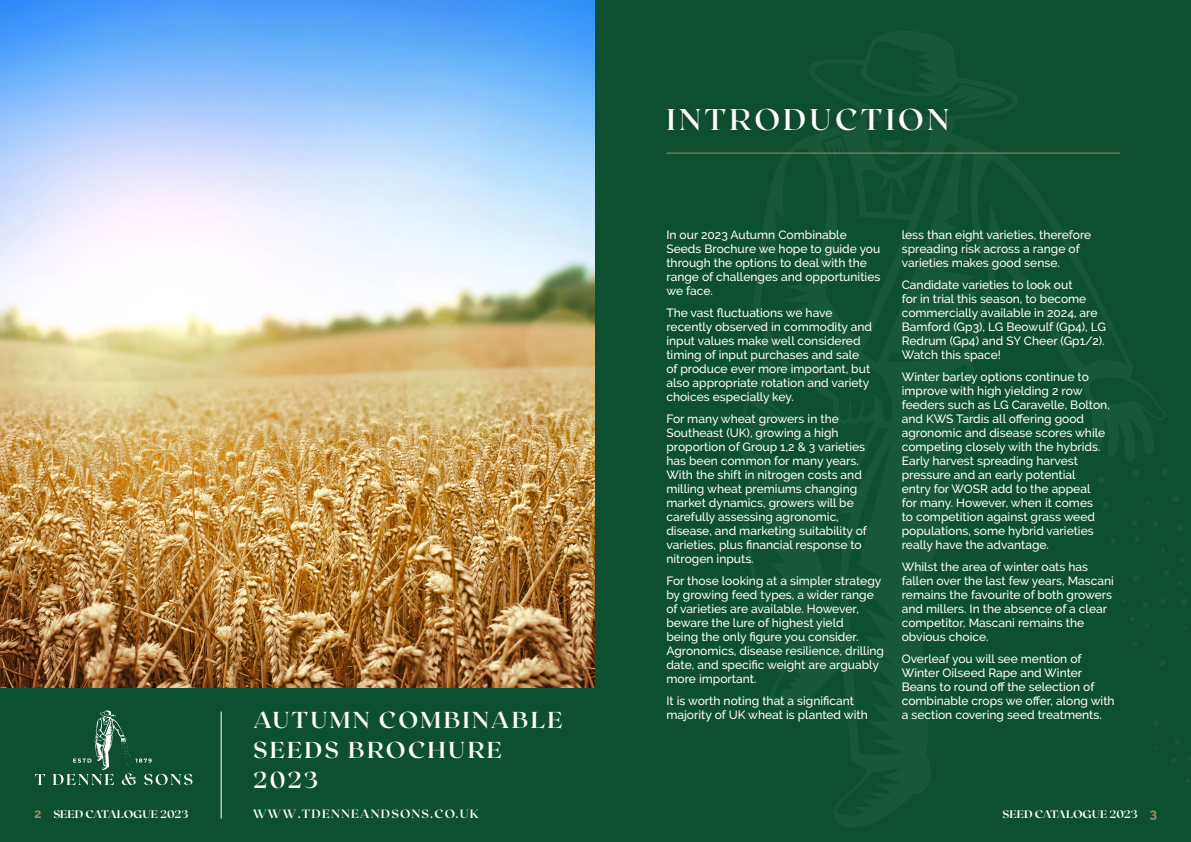
<style>
.page{position:relative;width:1191px;height:842px;background:#fff}
.page>*{position:absolute;margin:0;border:0;box-sizing:border-box;transform-origin:0 0}
.t1{font:600 30px "Roxborough CF";letter-spacing:.12em;color:#fff}
.t2{font:700 23px/30px "Roxborough CF";letter-spacing:.1em;color:#fff}
.t3{font:500 12px/14px "Raleway";color:#fff}
.t4{font:700 12px "Roxborough CF";letter-spacing:.1em;color:#fff}
.t5{font:800 11px "Roxborough CF";letter-spacing:-.005em;color:#fff}
.s1{font-family:"Raleway";font-weight:700;font-size:13px;color:#a08c66}
</style>
<div class="page">
<div style="left:0;top:0;width:595px;height:842px;background:#0d5031"></div>
<img style="left:0;top:0;width:595px;height:687px">
<svg style="left:35px;top:774px;width:10px;height:11px"></svg>
<svg style="left:52px;top:710px;width:140px;height:75px"></svg>
<hr style="left:221px;top:711px;width:1px;height:108px;background:#fff">
<div style="left:595px;top:0;width:596px;height:842px;background:#0d5031"></div>
<svg style="left:733px;top:31px;width:458px;height:796px"></svg>
<div style="left:662px;top:103px;width:292px;height:34px;background:#0e4d30"></div>
<hr style="left:666px;top:153px;width:454px;height:1px;background:#a08c66">
<h2 class="t2" style="left:253px;top:705px;width:311px">AUTUMN COMBINABLE<br>SEEDS BROCHURE<br>2023</h2>
<p class="t5" style="left:34px;top:807px;width:156px"><span class="s1">2</span> SEED CATALOGUE 2023</p>
<p class="t4" style="left:253px;top:806px;width:227px">WWW.TDENNEANDSONS.CO.UK</p>
<h1 class="t1" style="left:666px;top:100px;width:284px">INTRODUCTION</h1>
<p class="t3" style="left:666px;top:228px;width:215px">In our 2023 Autumn Combinable<br>Seeds Brochure we hope to guide you through the options to deal with the range of challenges and opportunities we face.</p>
<p class="t3" style="left:666px;top:306px;width:207px">The vast fluctuations we have recently observed in commodity and input values make well considered timing of input purchases and sale of produce ever more important, but also appropriate rotation and variety choices especially key.</p>
<p class="t3" style="left:666px;top:412px;width:202px">For many wheat growers in the<br>Southeast (UK), growing a high proportion of Group 1,2 &amp; 3 varieties has been common for many years.<br>With the shift in nitrogen costs and milling wheat premiums changing market dynamics, growers will be carefully assessing agronomic, disease, and marketing suitability of varieties, plus financial response to nitrogen inputs.</p>
<p class="t3" style="left:666px;top:574px;width:219px">For those looking at a simpler strategy by growing feed types, a wider range of varieties are available. However, beware the lure of highest yield<br>being the only figure you consider.<br>Agronomics, disease resilience, drilling date, and specific weight are arguably more important.</p>
<p class="t3" style="left:666px;top:694px;width:203px">It is worth noting that a significant majority of UK wheat is planted with</p>
<p class="t3" style="left:901px;top:228px;width:191px">less than eight varieties, therefore spreading risk across a range of varieties makes good sense.</p>
<p class="t3" style="left:901px;top:278px;width:206px">Candidate varieties to look out<br>for in trial this season, to become commercially available in 2024, are<br>Bamford (Gp3), LG Beowulf (Gp4), LG<br>Redrum (Gp4) and SY Cheer (Gp1/2).<br>Watch this space!</p>
<p class="t3" style="left:901px;top:370px;width:210px">Winter barley options continue to improve with high yielding 2 row feeders such as LG Caravelle, Bolton, and KWS Tardis all offering good agronomic and disease scores while competing closely with the hybrids.<br>Early harvest spreading harvest pressure and an early potential<br>entry for WOSR add to the appeal<br>for many. However, when it comes<br>to competition against grass weed populations, some hybrid varieties really have the advantage.</p>
<p class="t3" style="left:901px;top:560px;width:214px">Whilst the area of winter oats has fallen over the last few years, Mascani remains the favourite of both growers and millers. In the absence of a clear competitor, Mascani remains the obvious choice.</p>
<p class="t3" style="left:901px;top:652px;width:214px">Overleaf you will see mention of Winter Oilseed Rape and Winter Beans to round off the selection of combinable crops we offer, along with a section covering seed treatments.</p>
<p class="t5" style="left:1002px;top:807px;width:156px">SEED CATALOGUE 2023 <span class="s1">3</span></p>
</div>
